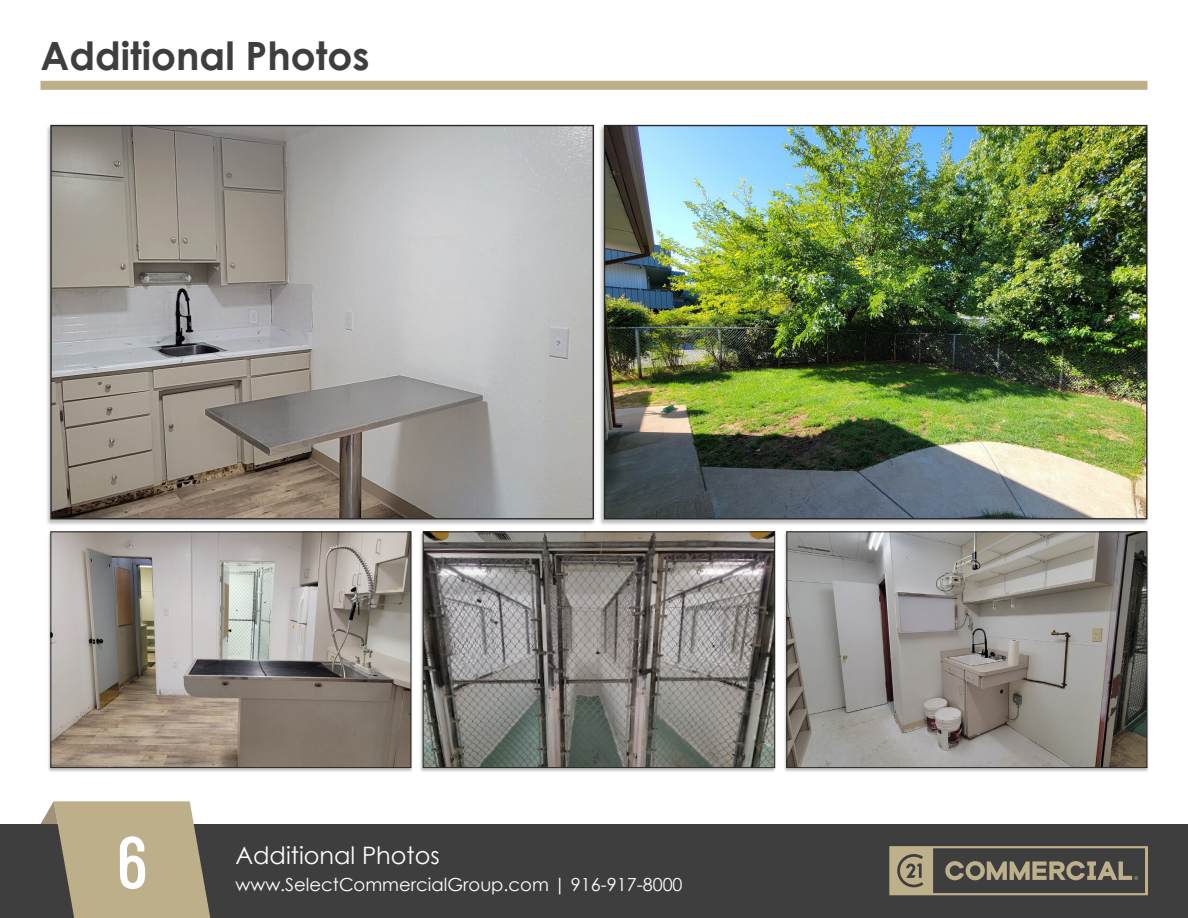
<style>
.page{position:relative;width:1188px;height:918px;background:#fff}
.page>*{position:absolute;margin:0;border:0;box-sizing:border-box;transform-origin:0 0}
.t1{font:500 73.65px "Barlow Condensed";color:#fff}
.t2{font:700 39px "Century Gothic";color:#3e3e3f}
.t3{font:24px "Century Gothic";color:#fff}
.t4{font:18px "Century Gothic";color:#fff}
</style>
<div class="page">
<div style="left:0;top:824px;width:1188px;height:94px;background:#3e3e3f"></div>
<svg style="left:40px;top:801px;width:170px;height:117px"></svg>
<svg style="left:889px;top:846px;width:259px;height:49px"></svg>
<div style="left:40px;top:81px;width:1108px;height:9px;background:#bcaf8a"></div>
<div style="left:45px;top:124px;width:551px;height:402px;background:#231f20;opacity:.3"></div>
<img style="left:52px;top:127px;width:540px;height:390px">
<div style="left:599px;top:124px;width:550px;height:402px;background:#231f20;opacity:.3"></div>
<img style="left:606px;top:127px;width:539px;height:390px">
<div style="left:47px;top:531px;width:366px;height:241px;background:#231f20;opacity:.3"></div>
<img style="left:52px;top:533px;width:357px;height:233px">
<div style="left:50px;top:531px;width:361px;height:237px;border:1px solid #282728"></div>
<div style="left:419px;top:531px;width:358px;height:241px;background:#231f20;opacity:.3"></div>
<img style="left:425px;top:533px;width:348px;height:233px">
<div style="left:423px;top:531px;width:352px;height:237px;border:1px solid #282728"></div>
<div style="left:783px;top:531px;width:366px;height:241px;background:#231f20;opacity:.3"></div>
<img style="left:788px;top:533px;width:357px;height:233px">
<div style="left:786px;top:531px;width:361px;height:237px;border:1px solid #282728"></div>
<p class="t2" style="left:40px;top:26px;width:331px">Additional Photos</p>
<p class="t1" style="left:117px;top:809px;width:32px">6</p>
<p class="t3" style="left:235px;top:838px;width:206px">Additional Photos</p>
<p class="t4" style="left:235px;top:872px;width:449px">www.SelectCommercialGroup.com | 916-917-8000</p>
</div>
